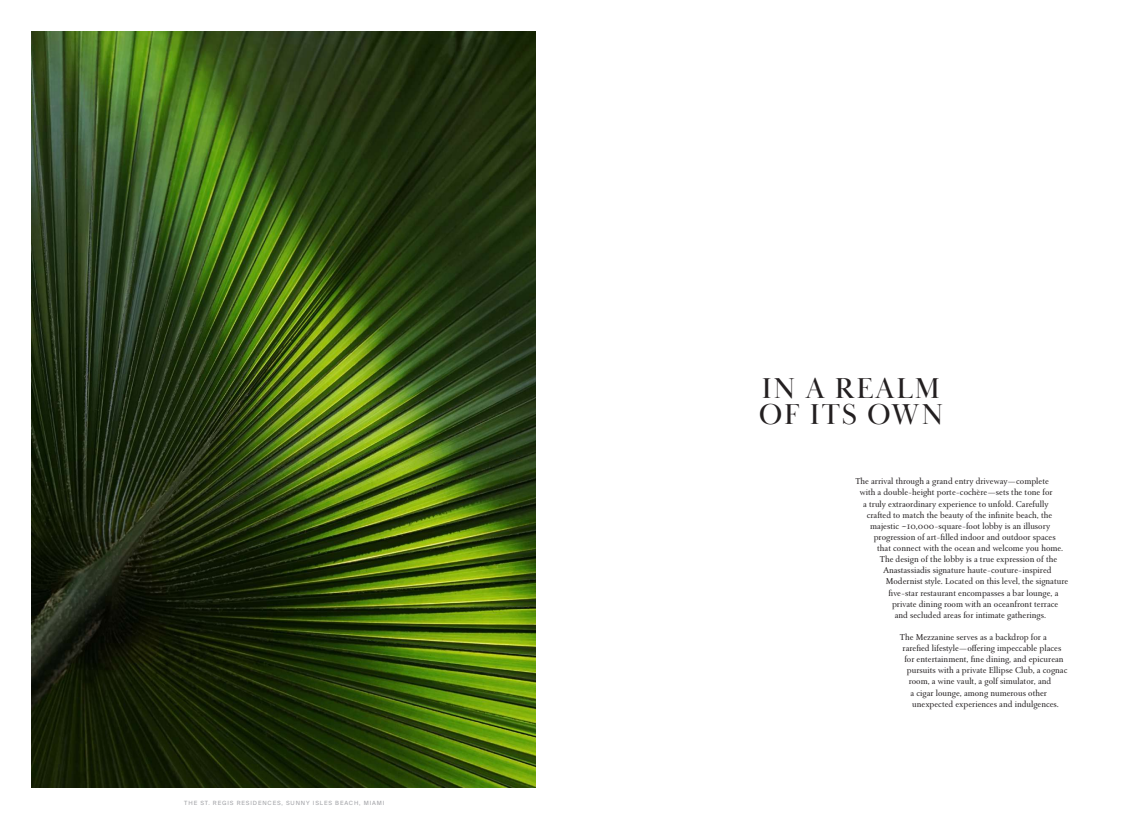
<style>
.page{position:relative;width:1134px;height:819px;background:#fff}
.page>*{position:absolute;margin:0;border:0;box-sizing:border-box;transform-origin:0 0}
.t1{font:29.57px/25.9px "Baskerville Display PT";letter-spacing:.06em;color:#231f20}
.t2{font:9.19px "Roos St Regis Display";color:#231f20}
.t3{font:5.77px "Suisse Intl";letter-spacing:.15em;color:#a2a3a7}
</style>
<div class="page">
<img style="left:32px;top:32px;width:504px;height:756px">
<p class="t3" style="left:184px;top:800px;width:202px">THE ST. REGIS RESIDENCES, SUNNY ISLES BEACH, MIAMI</p>
<h1 class="t1" style="left:759px;top:376px;width:186px">IN A REALM<br>OF ITS OWN</h1>
<p class="t2" style="left:855px;top:476px;width:195px">The arrival through a grand entry driveway—complete</p>
<p class="t2" style="left:860px;top:487px;width:194px">with a double-height porte-cochère—sets the tone for</p>
<p class="t2" style="left:863px;top:498px;width:187px">a truly extraordinary experience to unfold. Carefully</p>
<p class="t2" style="left:867px;top:510px;width:187px">crafted to match the beauty of the infinite beach, the</p>
<p class="t2" style="left:870px;top:521px;width:181px">majestic ~10,000-square-foot lobby is an illusory</p>
<p class="t2" style="left:874px;top:532px;width:184px">progression of art-filled indoor and outdoor spaces</p>
<p class="t2" style="left:877px;top:543px;width:188px">that connect with the ocean and welcome you home.</p>
<p class="t2" style="left:880px;top:554px;width:179px">The design of the lobby is a true expression of the</p>
<p class="t2" style="left:883px;top:565px;width:170px">Anastassiadis signature haute-couture-inspired</p>
<p class="t2" style="left:886px;top:576px;width:184px">Modernist style. Located on this level, the signature</p>
<p class="t2" style="left:889px;top:587px;width:171px">five-star restaurant encompasses a bar lounge, a</p>
<p class="t2" style="left:892px;top:598px;width:168px">private dining room with an oceanfront terrace</p>
<p class="t2" style="left:895px;top:610px;width:153px">and secluded areas for intimate gatherings.</p>
<p class="t2" style="left:900px;top:632px;width:149px">The Mezzanine serves as a backdrop for a</p>
<p class="t2" style="left:903px;top:643px;width:160px">rarefied lifestyle—offering impeccable places</p>
<p class="t2" style="left:904px;top:654px;width:161px">for entertainment, fine dining, and epicurean</p>
<p class="t2" style="left:907px;top:665px;width:162px">pursuits with a private Ellipse Club, a cognac</p>
<p class="t2" style="left:909px;top:676px;width:144px">room, a wine vault, a golf simulator, and</p>
<p class="t2" style="left:910px;top:687px;width:138px">a cigar lounge, among numerous other</p>
<p class="t2" style="left:912px;top:699px;width:148px">unexpected experiences and indulgences.</p>
</div>
